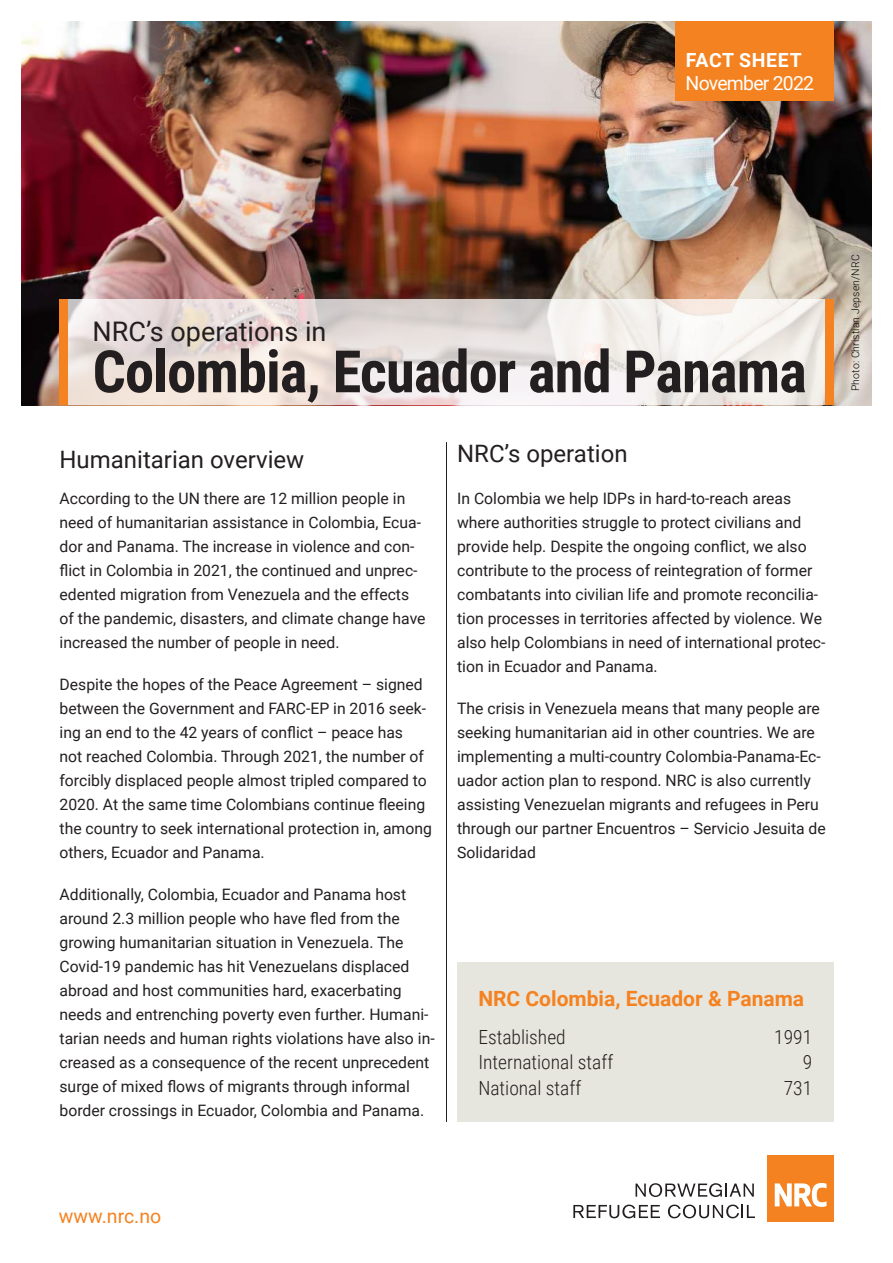
<style>
.page{position:relative;width:893px;height:1263px;background:#fff}
.page>*{position:absolute;margin:0;border:0;box-sizing:border-box;transform-origin:0 0}
.t1{font:700 58.5px "Roboto Condensed";letter-spacing:-.015em;color:#231f20}
.t2{font:27px "Roboto";color:#231f20}
.t3{font:24px "Roboto";color:#231f20}
.t4{font:700 21px "Roboto";color:#f58220}
.t5{font:300 19.5px "Roboto Condensed";color:#231f20}
.t6{font:19.5px "Roboto";letter-spacing:-.04em;color:#fff}
.t7{font:19.5px "Roboto";color:#f58220}
.t8{font:700 19.5px "Roboto";letter-spacing:.035em;color:#fff}
.t9{font:15.75px/24px "Roboto";color:#231f20}
.t10{font:300 10.5px "Roboto";letter-spacing:.01em;color:#040503}
</style>
<div class="page">
<div style="left:768px;top:1155px;width:66px;height:66px;background:#f58220"></div>
<svg style="left:775px;top:1183px;width:51px;height:24px"></svg>
<svg style="left:636px;top:1183px;width:118px;height:14px"></svg>
<svg style="left:573px;top:1204px;width:87px;height:14px"></svg>
<svg style="left:668px;top:1204px;width:87px;height:14px"></svg>
<img style="left:21px;top:21px;width:851px;height:384px">
<svg style="left:67px;top:299px;width:758px;height:106px"></svg>
<div style="left:825px;top:299px;width:8px;height:106px;background:#f58220"></div>
<div style="left:59px;top:299px;width:8px;height:106px;background:#f58220"></div>
<hr style="left:446px;top:442px;width:1px;height:680px;background:#231f20">
<div style="left:675px;top:21px;width:158px;height:80px;background:#f58220"></div>
<div style="left:457px;top:962px;width:376px;height:160px;background:#e7e6de"></div>
<p class="t8" style="left:686px;top:46px;width:117px">FACT SHEET</p>
<p class="t6" style="left:686px;top:69px;width:130px">November 2022</p>
<h2 class="t2" style="left:93px;top:313px;width:235px">NRC’s operations in</h2>
<h1 class="t1" style="left:93px;top:330px;width:716px">Colombia, Ecuador and Panama</h1>
<h3 class="t3" style="left:60px;top:443px;width:246px">Humanitarian overview</h3>
<p class="t9" style="left:60px;top:486px;width:367px">According to the UN there are 12 million people in need of humanitarian assistance in Colombia, Ecua&shy;dor and Panama. The increase in violence and con&shy;flict in Colombia in 2021, the continued and unprec&shy;edented migration from Venezuela and the effects of the pandemic, disasters, and climate change have increased the number of people in need.</p>
<p class="t9" style="left:60px;top:672px;width:374px">Despite the hopes of the Peace Agreement – signed between the Government and FARC-EP in 2016 seek&shy;ing an end to the 42 years of conflict – peace has<br>not reached Colombia. Through 2021, the number of forcibly displaced people almost tripled compared to 2020. At the same time Colombians continue fleeing the country to seek international protection in, among others, Ecuador and Panama.</p>
<p class="t9" style="left:60px;top:882px;width:377px">Additionally, Colombia, Ecuador and Panama host around 2.3 million people who have fled from the growing humanitarian situation in Venezuela. The Covid-19 pandemic has hit Venezuelans displaced abroad and host communities hard, exacerbating needs and entrenching poverty even further. Humani&shy;tarian needs and human rights violations have also in&shy;creased as a consequence of the recent unprecedent surge of mixed flows of migrants through informal border crossings in Ecuador, Colombia and Panama.</p>
<h3 class="t3" style="left:457px;top:437px;width:172px">NRC’s operation</h3>
<p class="t9" style="left:457px;top:486px;width:370px">In Colombia we help IDPs in hard-to-reach areas where authorities struggle to protect civilians and provide help. Despite the ongoing conflict, we also contribute to the process of reintegration of former combatants into civilian life and promote reconcilia&shy;tion processes in territories affected by violence. We also help Colombians in need of international protec&shy;tion in Ecuador and Panama.</p>
<p class="t9" style="left:457px;top:696px;width:370px">The crisis in Venezuela means that many people are seeking humanitarian aid in other countries. We are implementing a multi-country Colombia-Panama-Ec&shy;uador action plan to respond. NRC is also currently assisting Venezuelan migrants and refugees in Peru through our partner Encuentros – Servicio Jesuita de Solidaridad</p>
<h3 class="t4" style="left:478px;top:983px;width:327px">NRC Colombia, Ecuador &amp; Panama</h3>
<p class="t5" style="left:478px;top:1023px;width:89px">Established</p>
<p class="t5" style="left:774px;top:1023px;width:39px">1991</p>
<p class="t5" style="left:478px;top:1049px;width:136px">International staff</p>
<p class="t5" style="left:803px;top:1049px;width:11px">9</p>
<p class="t5" style="left:478px;top:1074px;width:104px">National staff</p>
<p class="t5" style="left:784px;top:1074px;width:30px">731</p>
<p class="t10" style="left:848px;top:391px;width:138px;rotate:-90deg">Photo: Christian Jepsen/NRC</p>
<p class="t7" style="left:59px;top:1202px;width:104px">www.nrc.no</p>
</div>
